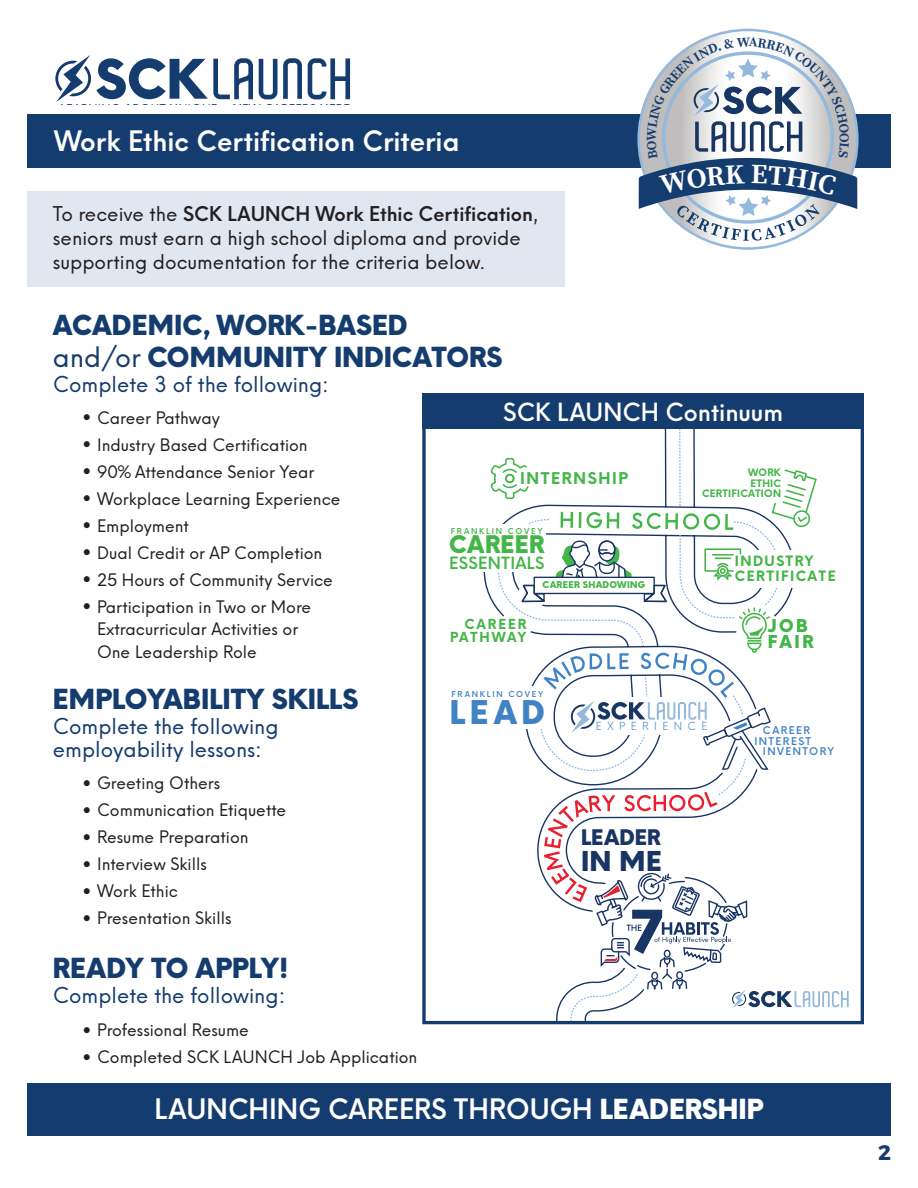
<style>
.page{position:relative;width:918px;height:1188px;background:#fff}
.page>*{position:absolute;margin:0;border:0;box-sizing:border-box;transform-origin:0 0}
.t1{font:800 31.95px "Mobilo";color:#4083c4}
.t2{font:800 27px/32.4px "Mobilo";color:#153c6e}
.t3{font:600 27px "Mobilo";color:#fff}
.t4{font:800 26.7px "Mobilo";color:#193564}
.t5{font:500 24px "Mobilo";color:#fff}
.t6{font:800 23.7px "Mobilo";letter-spacing:.02em;color:#44b649}
.t7{font:21px/22.5px "Mobilo";color:#153c6e}
.t8{font:800 21px "Mobilo";color:#193564}
.t9{font:700 21px "Montserrat";color:#153c6e}
.t10{font:19.5px/24px "Mobilo";color:#231f20}
.t11{font:800 17.25px/16.4px "Mobilo";letter-spacing:.14em;color:#44b649}
.t12{font:16.5px/22.5px "Mobilo";color:#231f20}
.t13{font:600 16.5px "Mobilo";letter-spacing:.02em;color:#44b649}
.t14{font:700 15.9px "Mobilo";letter-spacing:.1em;color:#44b649}
.t15{font:700 13.95px/15px "Mobilo";letter-spacing:.1em;color:#44b649}
.t16{font:700 13.5px/12.5px "Mobilo";letter-spacing:.14em;color:#44b649;text-align:right}
.t17{font:11.55px "Mobilo";letter-spacing:.025em;color:#153c6e}
.t18{font:300 10.8px "Mobilo";letter-spacing:.5em;color:#4083c4}
.t19{font:600 10.35px "Mobilo";letter-spacing:.14em;color:#4083c4}
.t20{font:700 10.05px/10.5px "Mobilo";letter-spacing:.02em;color:#44b649;text-align:right}
.t21{font:800 9.15px "Mobilo";letter-spacing:.035em;color:#44b649}
.t22{font:600 7.95px "Mobilo";letter-spacing:.22em;color:#4083c4}
.t23{font:600 7.95px "Mobilo";letter-spacing:.22em;color:#44b649}
.s1{font-weight:600}
.s2{font-weight:400}
.s3{font-size:24px}
.s4{font-weight:800}
</style>
<div class="page">
<div style="left:27px;top:192px;width:538px;height:95px;background:#e1e7f1"></div>
<div style="left:27px;top:114px;width:864px;height:54px;background:#153c6e"></div>
<svg style="left:259px;top:58px;width:43px;height:41px"></svg>
<svg style="left:308px;top:58px;width:42px;height:41px"></svg>
<svg style="left:55px;top:55px;width:198px;height:47px"></svg>
<div style="left:27px;top:1083px;width:864px;height:53px;background:#153c6e"></div>
<svg style="left:489px;top:429px;width:360px;height:591px"></svg>
<div style="left:422px;top:425px;width:442px;height:599px;border:3px solid #153c6e"></div>
<div style="left:422px;top:394px;width:442px;height:35px;background:#153c6e"></div>
<svg style="left:639px;top:37px;width:218px;height:204px"></svg>
<p class="t17" style="left:61px;top:102px;width:291px"><span class="s1">L</span>EARNING <span class="s1">A</span>BOUT <span class="s1">U</span>NIQUE + <span class="s1">N</span>EW <span class="s1">C</span>AREERS <span class="s1">H</span>ERE</p>
<h2 class="t3" style="left:54px;top:123px;width:407px">Work Ethic Certification Criteria</h2>
<p class="t10" style="left:53px;top:202px;width:486px">To receive the <span class="s1">SCK LAUNCH Work Ethic Certification</span>, seniors must earn a high school diploma and provide supporting documentation for the criteria below.</p>
<h2 class="t2" style="left:53px;top:309px;width:451px">ACADEMIC, WORK-BASED<br><span class="s2">and/or</span> COMMUNITY INDICATORS</h2>
<p class="t7" style="left:53px;top:374px;width:277px">Complete 3 of the following:</p>
<p class="t12" style="left:81px;top:407px;width:141px"><span class="s3">•</span> Career Pathway</p>
<p class="t12" style="left:81px;top:434px;width:228px"><span class="s3">•</span> Industry Based Certification</p>
<p class="t12" style="left:81px;top:461px;width:235px"><span class="s3">•</span> 90% Attendance Senior Year</p>
<p class="t12" style="left:81px;top:488px;width:261px"><span class="s3">•</span> Workplace Learning Experience</p>
<p class="t12" style="left:81px;top:515px;width:109px"><span class="s3">•</span> Employment</p>
<p class="t12" style="left:81px;top:542px;width:243px"><span class="s3">•</span> Dual Credit or AP Completion</p>
<p class="t12" style="left:81px;top:569px;width:253px"><span class="s3">•</span> 25 Hours of Community Service</p>
<p class="t12" style="left:97px;top:596px;width:216px;text-indent:-16px"><span class="s3">•</span> Participation in Two or More<br>Extracurricular Activities or<br>One Leadership Role</p>
<h3 class="t5" style="left:503px;top:396px;width:281px">SCK LAUNCH Continuum</h3>
<p class="t14" style="left:520px;top:467px;width:109px">INTERNSHIP</p>
<p class="t23" style="left:451px;top:525px;width:93px">FRANKLIN COVEY</p>
<h3 class="t6" style="left:449px;top:529px;width:97px">CAREER</h3>
<p class="t13" style="left:449px;top:552px;width:97px">ESSENTIALS</p>
<p class="t21" style="left:543px;top:579px;width:104px">CAREER SHADOWING</p>
<p class="t20" style="left:702px;top:467px;width:80px">WORK<br>ETHIC<br>CERTIFICATION</p>
<p class="t15" style="left:735px;top:554px;width:102px">INDUSTRY<br>CERTIFICATE</p>
<p class="t16" style="left:450px;top:618px;width:78px">CAREER<br>PATHWAY</p>
<p class="t11" style="left:768px;top:618px;width:47px">JOB<br>FAIR</p>
<h2 class="t2" style="left:53px;top:683px;width:307px">EMPLOYABILITY SKILLS</h2>
<p class="t7" style="left:53px;top:716px;width:227px">Complete the following employability lessons:</p>
<p class="t12" style="left:81px;top:772px;width:141px"><span class="s3">•</span> Greeting Others</p>
<p class="t12" style="left:81px;top:799px;width:207px"><span class="s3">•</span> Communication Etiquette</p>
<p class="t12" style="left:81px;top:826px;width:169px"><span class="s3">•</span> Resume Preparation</p>
<p class="t12" style="left:81px;top:853px;width:127px"><span class="s3">•</span> Interview Skills</p>
<p class="t12" style="left:81px;top:880px;width:98px"><span class="s3">•</span> Work Ethic</p>
<p class="t12" style="left:81px;top:907px;width:152px"><span class="s3">•</span> Presentation Skills</p>
<h2 class="t2" style="left:53px;top:953px;width:237px">READY TO APPLY!</h2>
<p class="t7" style="left:53px;top:985px;width:234px">Complete the following:</p>
<p class="t12" style="left:81px;top:1019px;width:170px"><span class="s3">•</span> Professional Resume</p>
<p class="t12" style="left:81px;top:1046px;width:338px"><span class="s3">•</span> Completed SCK LAUNCH Job Application</p>
<h2 class="t3" style="left:154px;top:1092px;width:611px">LAUNCHING CAREERS THROUGH <span class="s4">LEADERSHIP</span></h2>
<p class="t22" style="left:452px;top:688px;width:93px">FRANKLIN COVEY</p>
<h1 class="t1" style="left:450px;top:690px;width:97px">LEAD</h1>
<p class="t18" style="left:596px;top:719px;width:113px">EXPERIENCE</p>
<p class="t19" style="left:763px;top:724px;width:49px">CAREER</p>
<p class="t19" style="left:754px;top:734px;width:58px">INTEREST</p>
<p class="t19" style="left:763px;top:744px;width:73px">INVENTORY</p>
<p class="t8" style="left:581px;top:823px;width:81px">LEADER</p>
<h3 class="t4" style="left:581px;top:843px;width:82px">IN ME</h3>
<p class="t9" style="left:878px;top:1135px;width:14px">2</p>
</div>
